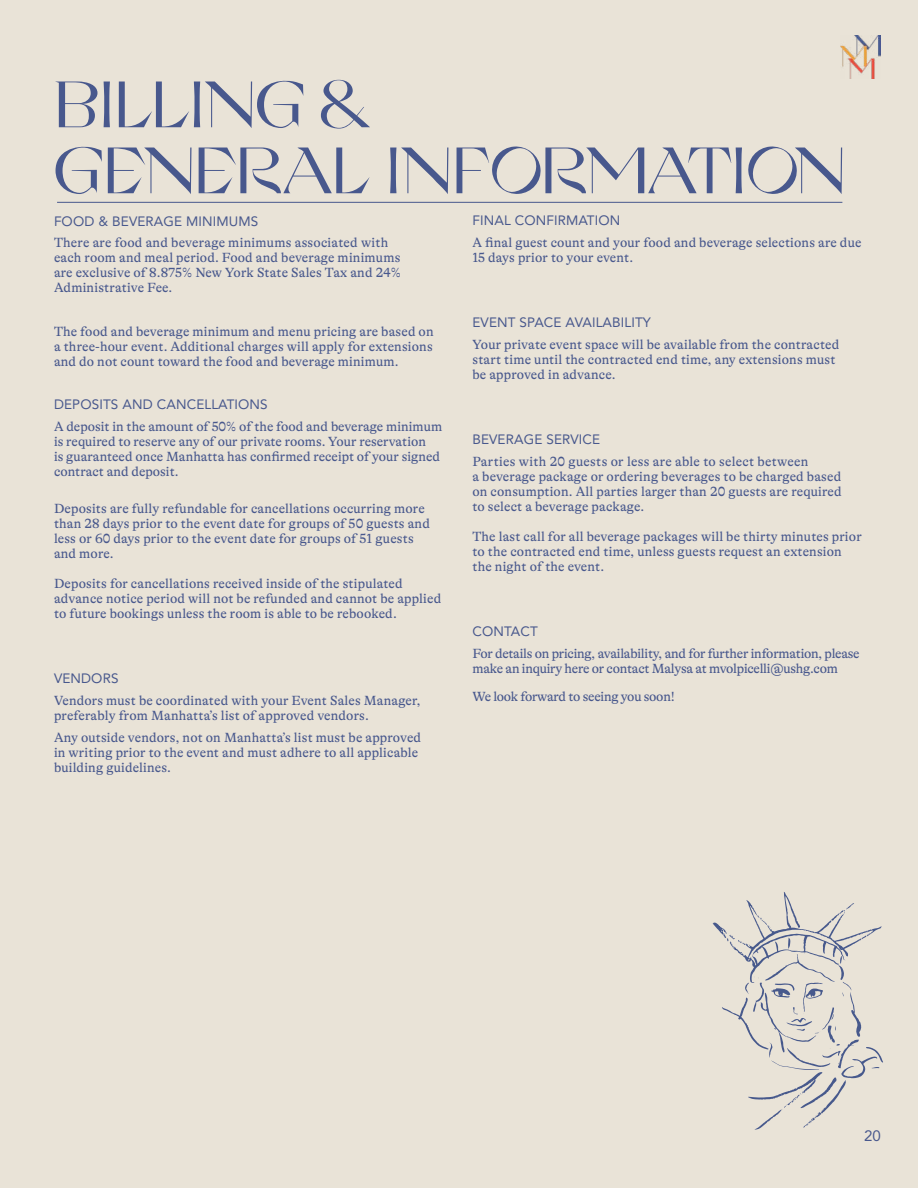
<style>
.page{position:relative;width:918px;height:1188px;background:#e9e3d7}
.page>*{position:absolute;margin:0;border:0;box-sizing:border-box;transform-origin:0 0}
.t1{font:66px/66px "Grand Slang";letter-spacing:-.01em;color:#48588d}
.t2{font:15px "Avenir LT Std";color:#48588d}
.t3{font:13.5px/15px "GT Alpina";letter-spacing:.01em;color:#48588d}
.t4{font:13.5px/15px "GT Alpina";letter-spacing:-.02em;color:#48588d}
.t5{font:13.5px "Avenir LT Std";letter-spacing:.01em;color:#48588d}
</style>
<div class="page">
<img style="left:841px;top:36px;width:39px;height:43px">
<svg style="left:713px;top:892px;width:170px;height:238px"></svg>
<hr style="left:57px;top:202px;width:785px;height:1px;background:#48588d">
<h1 class="t1" style="left:52px;top:74px;width:793px">BILLING &amp;<br>GENERAL INFORMATION</h1>
<p class="t5" style="left:54px;top:213px;width:206px">FOOD &amp; BEVERAGE MINIMUMS</p>
<p class="t3" style="left:54px;top:235px;width:348px">There are food and beverage minimums associated with each room and meal period. Food and beverage minimums are exclusive of 8.875% New York State Sales Tax and 24% Administrative Fee.</p>
<p class="t3" style="left:54px;top:324px;width:381px;text-align:justify">The food and beverage minimum and menu pricing are based on a three-hour event. Additional charges will apply for extensions and do not count toward the food and beverage minimum.</p>
<p class="t5" style="left:54px;top:397px;width:215px">DEPOSITS AND CANCELLATIONS</p>
<p class="t3" style="left:54px;top:419px;width:390px">A deposit in the amount of 50% of the food and beverage minimum is required to reserve any of our private rooms. Your reservation<br>is guaranteed once Manhatta has confirmed receipt of your signed contract and deposit.</p>
<p class="t3" style="left:54px;top:501px;width:377px">Deposits are fully refundable for cancellations occurring more than 28 days prior to the event date for groups of 50 guests and less or 60 days prior to the event date for groups of 51 guests and more.</p>
<p class="t3" style="left:54px;top:576px;width:389px">Deposits for cancellations received inside of the stipulated advance notice period will not be refunded and cannot be applied to future bookings unless the room is able to be rebooked.</p>
<p class="t5" style="left:472px;top:213px;width:149px">FINAL CONFIRMATION</p>
<p class="t3" style="left:472px;top:235px;width:391px">A final guest count and your food and beverage selections are due<br>15 days prior to your event.</p>
<p class="t5" style="left:472px;top:315px;width:180px">EVENT SPACE AVAILABILITY</p>
<p class="t3" style="left:472px;top:337px;width:368px">Your private event space will be available from the contracted start time until the contracted end time, any extensions must be approved in advance.</p>
<p class="t5" style="left:473px;top:432px;width:129px">BEVERAGE SERVICE</p>
<p class="t3" style="left:472px;top:454px;width:371px">Parties with 20 guests or less are able to select between<br>a beverage package or ordering beverages to be charged based on consumption. All parties larger than 20 guests are required to select a beverage package.</p>
<p class="t3" style="left:472px;top:529px;width:391px">The last call for all beverage packages will be thirty minutes prior to the contracted end time, unless guests request an extension the night of the event.</p>
<p class="t5" style="left:54px;top:671px;width:66px">VENDORS</p>
<p class="t3" style="left:54px;top:693px;width:368px">Vendors must be coordinated with your Event Sales Manager, preferably from Manhatta’s list of approved vendors.</p>
<p class="t3" style="left:54px;top:730px;width:369px">Any outside vendors, not on Manhatta’s list must be approved in writing prior to the event and must adhere to all applicable building guidelines.</p>
<p class="t5" style="left:472px;top:623px;width:67px">CONTACT</p>
<p class="t4" style="left:472px;top:646px;width:389px">For details on pricing, availability, and for further information, please make an inquiry here or contact Malysa at mvolpicelli@ushg.com</p>
<p class="t4" style="left:472px;top:689px;width:204px">We look forward to seeing you soon!</p>
<p class="t2" style="left:864px;top:1127px;width:18px">20</p>
</div>
